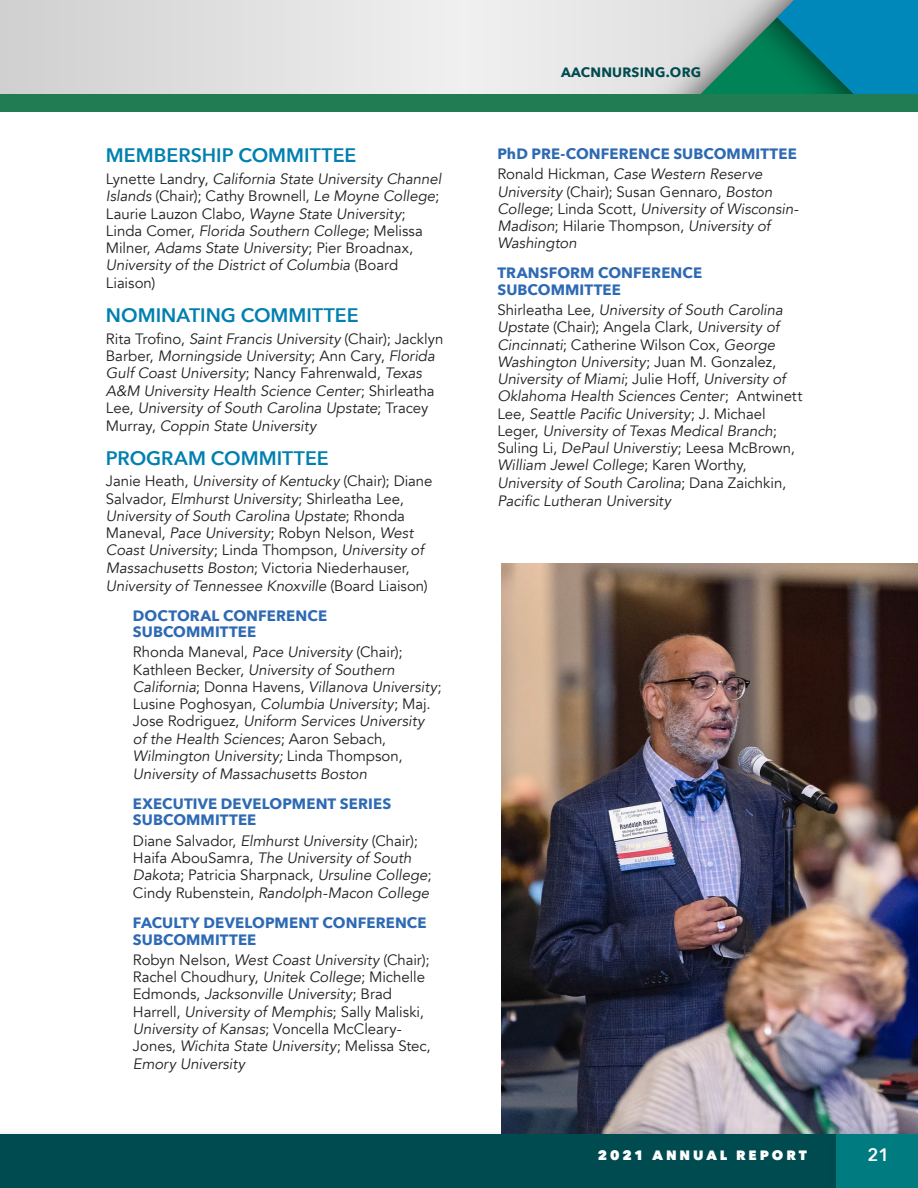
<style>
.page{position:relative;width:918px;height:1188px;background:#fff}
.page>*{position:absolute;margin:0;border:0;box-sizing:border-box;transform-origin:0 0}
.t1{font:600 19.5px "Avenir Next";color:#0080af}
.t2{font:600 18px "Avenir Next";color:#fff}
.t3{font:italic 15px/17.4px "Avenir";letter-spacing:-.005em;color:#231f20}
.t4{font:700 15px/16.5px "Avenir Next";letter-spacing:.005em;color:#2e6ab4}
.t5{font:800 13.5px "Avenir Next";letter-spacing:.215em;color:#fff}
.t6{font:700 13.5px "Avenir Next";letter-spacing:.015em;color:#004b50}
.s1{font-style:normal}
</style>
<div class="page">
<svg style="left:0;top:0;width:693px;height:94px;background:#e2e2e2"></svg>
<svg style="left:693px;top:0;width:225px;height:94px;background:#31939f"></svg>
<img style="left:502px;top:564px;width:416px;height:562px">
<div style="left:0;top:1126px;width:918px;height:62px;background:#231f20;opacity:.25"></div>
<div style="left:0;top:1135px;width:918px;height:53px;background:#004b50"></div>
<div style="left:827px;top:1126px;width:91px;height:62px;background:#231f20;opacity:.25"></div>
<div style="left:836px;top:1135px;width:82px;height:53px;background:#007c81"></div>
<div style="left:0;top:94px;width:918px;height:18px;background:#217c53"></div>
<h1 class="t1" style="left:106px;top:139px;width:252px">MEMBERSHIP COMMITTEE</h1>
<p class="t3" style="left:106px;top:170px;width:337px"><span class="s1">Lynette Landry,</span> California State University Channel Islands <span class="s1">(Chair); Cathy Brownell,</span> Le Moyne College<span class="s1">; Laurie Lauzon Clabo,</span> Wayne State University<span class="s1">; Linda Comer,</span> Florida Southern College<span class="s1">; Melissa Milner,</span> Adams State University<span class="s1">; Pier Broadnax, </span>University of the District of Columbia <span class="s1">(Board Liaison)</span></p>
<h1 class="t1" style="left:106px;top:299px;width:254px">NOMINATING COMMITTEE</h1>
<p class="t3" style="left:106px;top:330px;width:339px"><span class="s1">Rita Trofino,</span> Saint Francis University <span class="s1">(Chair); Jacklyn Barber,</span> Morningside University<span class="s1">; Ann Cary,</span> Florida Gulf Coast University<span class="s1">; Nancy Fahrenwald,</span> Texas A&amp;M University Health Science Center<span class="s1">; Shirleatha Lee,</span> University of South Carolina Upstate<span class="s1">; Tracey Murray,</span> Coppin State University</p>
<h1 class="t1" style="left:106px;top:441px;width:224px">PROGRAM COMMITTEE</h1>
<p class="t3" style="left:106px;top:473px;width:328px"><span class="s1">Janie Heath,</span> University of Kentucky <span class="s1">(Chair); Diane Salvador,</span> Elmhurst University<span class="s1">; Shirleatha Lee, </span>University of South Carolina Upstate<span class="s1">; Rhonda Maneval,</span> Pace University<span class="s1">; Robyn Nelson,</span> West Coast University<span class="s1">; Linda Thompson,</span> University of Massachusetts Boston<span class="s1">; Victoria Niederhauser, </span>University of Tennessee Knoxville <span class="s1">(Board Liaison)</span></p>
<p class="t4" style="left:133px;top:607px;width:196px">DOCTORAL CONFERENCE<br>SUBCOMMITTEE</p>
<p class="t3" style="left:133px;top:644px;width:310px"><span class="s1">Rhonda Maneval,</span> Pace University <span class="s1">(Chair); Kathleen Becker,</span> University of Southern California<span class="s1">; Donna Havens,</span> Villanova University<span class="s1">; Lusine Poghosyan,</span> Columbia University<span class="s1">; Maj.<br>Jose Rodriguez,</span> Uniform Services University<br>of the Health Sciences<span class="s1">; Aaron Sebach, </span>Wilmington University; <span class="s1">Linda Thompson, </span>University of Massachusetts Boston</p>
<p class="t4" style="left:133px;top:795px;width:260px">EXECUTIVE DEVELOPMENT SERIES<br>SUBCOMMITTEE</p>
<p class="t3" style="left:133px;top:832px;width:300px"><span class="s1">Diane Salvador,</span> Elmhurst University <span class="s1">(Chair); Haifa AbouSamra,</span> The University of South Dakota<span class="s1">; Patricia Sharpnack,</span> Ursuline College<span class="s1">; Cindy Rubenstein,</span> Randolph-Macon College</p>
<p class="t4" style="left:133px;top:914px;width:295px">FACULTY DEVELOPMENT CONFERENCE<br>SUBCOMMITTEE</p>
<p class="t3" style="left:133px;top:951px;width:299px"><span class="s1">Robyn Nelson,</span> West Coast University <span class="s1">(Chair); Rachel Choudhury,</span> Unitek College<span class="s1">; Michelle Edmonds,</span> Jacksonville University<span class="s1">; Brad Harrell,</span> University of Memphis<span class="s1">; Sally Maliski, </span>University of Kansas<span class="s1">; Voncella McCleary-Jones,</span> Wichita State University<span class="s1">; Melissa Stec, </span>Emory University</p>
<p class="t6" style="left:561px;top:60px;width:142px">AACNNURSING.ORG</p>
<p class="t4" style="left:497px;top:145px;width:301px">PhD PRE-CONFERENCE SUBCOMMITTEE</p>
<p class="t3" style="left:497px;top:166px;width:303px"><span class="s1">Ronald Hickman,</span> Case Western Reserve University <span class="s1">(Chair); Susan Gennaro,</span> Boston College<span class="s1">; Linda Scott,</span> University of Wisconsin-Madison<span class="s1">; Hilarie Thompson,</span> University of Washington</p>
<p class="t4" style="left:497px;top:265px;width:206px">TRANSFORM CONFERENCE<br>SUBCOMMITTEE</p>
<p class="t3" style="left:497px;top:302px;width:306px"><span class="s1">Shirleatha Lee,</span> University of South Carolina Upstate <span class="s1">(Chair); Angela Clark,</span> University of Cincinnati<span class="s1">; Catherine Wilson Cox,</span> George Washington University<span class="s1">; Juan M. Gonzalez, </span>University of Miami<span class="s1">; Julie Hoff,</span> University of Oklahoma Health Sciences Center<span class="s1">; Antwinett Lee,</span> Seattle Pacific University<span class="s1">; J. Michael Leger,</span> University of Texas Medical Branch<span class="s1">; Suling Li,</span> DePaul Universtiy<span class="s1">; Leesa McBrown, </span>William Jewel College<span class="s1">; Karen Worthy, </span>University of South Carolina<span class="s1">; Dana Zaichkin, </span>Pacific Lutheran University</p>
<p class="t5" style="left:598px;top:1147px;width:211px">2021 ANNUAL REPORT</p>
<p class="t2" style="left:867px;top:1139px;width:23px">21</p>
</div>
